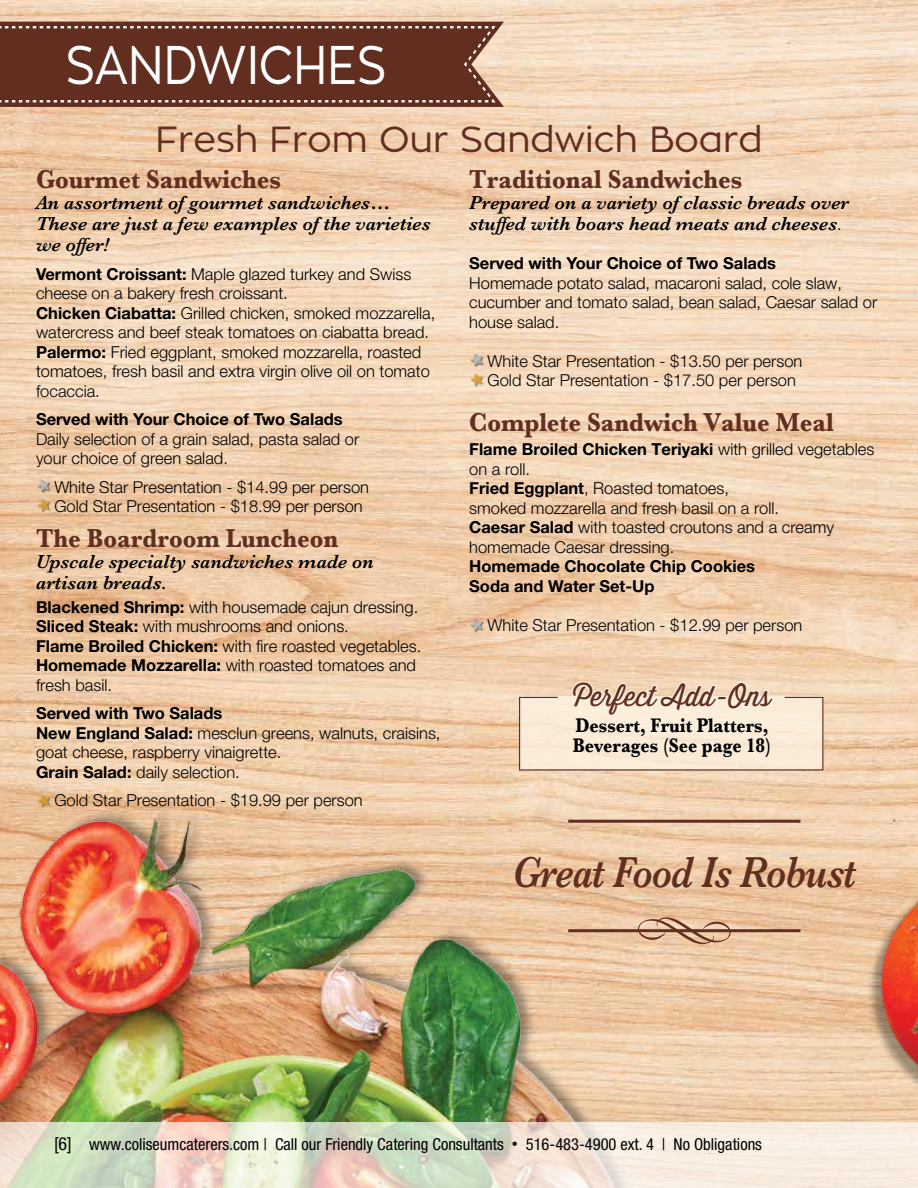
<style>
.page{position:relative;width:918px;height:1188px;background:#fff}
.page>*{position:absolute;margin:0;border:0;box-sizing:border-box;transform-origin:0 0}
.t1{font:54px "Zona Pro";color:#fff;scale:.85 1}
.t2{font:italic 600 45px "Baskerville";letter-spacing:-.025em;color:#612e20;scale:.85 1}
.t3{font:36px "Zona Pro";color:#612e20}
.t4{font:27.6px "Thirsty Script";color:#612e20}
.t5{font:700 27px "Baskerville";color:#612e20;scale:.9 1}
.t6{font:700 20.4px/19.2px "Baskerville";color:#000;scale:.87 1}
.t7{font:italic 600 19.5px/21px "Baskerville";color:#000}
.t8{font:300 16.5px/19.5px "Helvetica Neue LT Std";color:#000}
.t9{font:700 16.5px/19.5px "Helvetica Neue LT Std";color:#000}
.t10{font:condensed 16.5px "Helvetica Neue LT Std";color:#000}
.s1{font-weight:700}
.s2{font-family:"Helvetica Neue LT Std";font-weight:300;font-style:normal;font-size:16.5px}
.s3{font-size:18px}
.s4{font-size:12px}
</style>
<div class="page">
<img style="left:0;top:0;width:918px;height:1122px">
<div style="left:866px;top:874px;width:52px;height:235px;background:#000;opacity:.35"></div>
<img style="left:881px;top:873px;width:37px;height:222px">
<svg style="left:0;top:22px;width:504px;height:85px;background:#6a392b"></svg>
<hr style="left:568px;top:820px;width:232px;height:3px;background:#612e20">
<hr style="left:568px;top:929px;width:232px;height:3px;background:#612e20">
<svg style="left:669px;top:917px;width:62px;height:27px;background:#c79f82"></svg>
<img style="left:0;top:805px;width:669px;height:317px">
<div style="left:38px;top:480px;width:12px;height:13px;background:#000;opacity:.4"></div>
<svg style="left:37px;top:479px;width:12px;height:13px"></svg>
<div style="left:471px;top:354px;width:12px;height:13px;background:#000;opacity:.4"></div>
<svg style="left:470px;top:353px;width:12px;height:13px"></svg>
<div style="left:471px;top:620px;width:12px;height:13px;background:#000;opacity:.4"></div>
<svg style="left:470px;top:619px;width:12px;height:13px"></svg>
<div style="left:38px;top:500px;width:12px;height:12px;background:#000;opacity:.4"></div>
<svg style="left:37px;top:499px;width:12px;height:12px"></svg>
<div style="left:471px;top:374px;width:12px;height:13px;background:#000;opacity:.4"></div>
<svg style="left:470px;top:373px;width:12px;height:13px"></svg>
<div style="left:38px;top:795px;width:12px;height:13px;background:#000;opacity:.4"></div>
<svg style="left:37px;top:794px;width:12px;height:13px"></svg>
<svg style="left:518px;top:680px;width:306px;height:91px;background:#f6e5d1"></svg>
<svg style="left:0;top:1122px;width:918px;height:66px;background:#e8e2d2"></svg>
<h1 class="t1" style="left:66px;top:30px;width:379px">SANDWICHES</h1>
<h3 class="t3" style="left:156px;top:117px;width:608px">Fresh From Our Sandwich Board</h3>
<h3 class="t5" style="left:36px;top:164px;width:274px">Gourmet Sandwiches</h3>
<p class="t7" style="left:36px;top:192px;width:396px">An assortment of gourmet sandwiches…<br>These are just a few examples of the varieties we offer!</p>
<p class="t8" style="left:36px;top:264px;width:401px"><span class="s1">Vermont Croissant:</span> Maple glazed turkey and Swiss cheese on a bakery fresh croissant.<br><span class="s1">Chicken Ciabatta:</span> Grilled chicken, smoked mozzarella, watercress and beef steak tomatoes on ciabatta bread.<br><span class="s1">Palermo:</span> Fried eggplant, smoked mozzarella, roasted tomatoes, fresh basil and extra virgin olive oil on tomato focaccia.</p>
<p class="t9" style="left:36px;top:409px;width:308px">Served with Your Choice of Two Salads</p>
<p class="t8" style="left:36px;top:429px;width:325px">Daily selection of a grain salad, pasta salad or your choice of green salad.</p>
<p class="t8" style="left:54px;top:477px;width:316px">White Star Presentation - $14.99 per person<br>Gold Star Presentation - $18.99 per person</p>
<h3 class="t5" style="left:36px;top:523px;width:337px">The Boardroom Luncheon</h3>
<p class="t7" style="left:36px;top:551px;width:339px">Upscale specialty sandwiches made on artisan breads.</p>
<p class="t8" style="left:36px;top:597px;width:387px"><span class="s1">Blackened Shrimp:</span> with housemade cajun dressing.<br><span class="s1">Sliced Steak:</span> with mushrooms and onions.<br><span class="s1">Flame Broiled Chicken:</span> with fire roasted vegetables.<br><span class="s1">Homemade Mozzarella:</span> with roasted tomatoes and fresh basil.</p>
<p class="t8" style="left:36px;top:703px;width:406px"><span class="s1">Served with Two Salads<br>New England Salad:</span> mesclun greens, walnuts, craisins, goat cheese, raspberry vinaigrette.<br><span class="s1">Grain Salad:</span> daily selection.</p>
<p class="t8" style="left:54px;top:790px;width:310px">Gold Star Presentation - $19.99 per person</p>
<h3 class="t5" style="left:469px;top:164px;width:305px">Traditional Sandwiches</h3>
<p class="t7" style="left:469px;top:192px;width:381px">Prepared on a variety of classic breads over stuffed with boars head meats and cheeses<span class="s2">.</span></p>
<p class="t9" style="left:469px;top:253px;width:308px">Served with Your Choice of Two Salads</p>
<p class="t8" style="left:469px;top:273px;width:410px">Homemade potato salad, macaroni salad, cole slaw, cucumber and tomato salad, bean salad, Caesar salad or house salad.</p>
<p class="t8" style="left:488px;top:351px;width:316px">White Star Presentation - $13.50 per person<br>Gold Star Presentation - $17.50 per person</p>
<h3 class="t5" style="left:469px;top:407px;width:407px">Complete Sandwich Value Meal</h3>
<p class="t8" style="left:469px;top:439px;width:407px"><span class="s1">Flame Broiled Chicken Teriyaki</span> with grilled vegetables on a roll.<br><span class="s1">Fried Eggplant</span>, Roasted tomatoes,<br>smoked mozzarella and fresh basil on a roll.<br><span class="s1">Caesar Salad</span> with toasted croutons and a creamy homemade Caesar dressing.</p>
<p class="t9" style="left:469px;top:556px;width:287px">Homemade Chocolate Chip Cookies<br>Soda and Water Set-Up</p>
<p class="t8" style="left:488px;top:615px;width:316px">White Star Presentation - $12.99 per person</p>
<h3 class="t4" style="left:573px;top:676px;width:200px">Perfect Add-Ons</h3>
<p class="t6" style="left:573px;top:716px;width:230px">Dessert, Fruit Platters,<br>Beverages (See page 18)</p>
<h2 class="t2" style="left:512px;top:846px;width:406px">Great Food Is Robust</h2>
<p class="t10" style="left:54px;top:1134px;width:710px"><span class="s3">[6]</span> www.coliseumcaterers.com | Call our Friendly Catering Consultants <span class="s4">•</span> 516-483-4900 ext. 4 | No Obligations</p>
</div>
